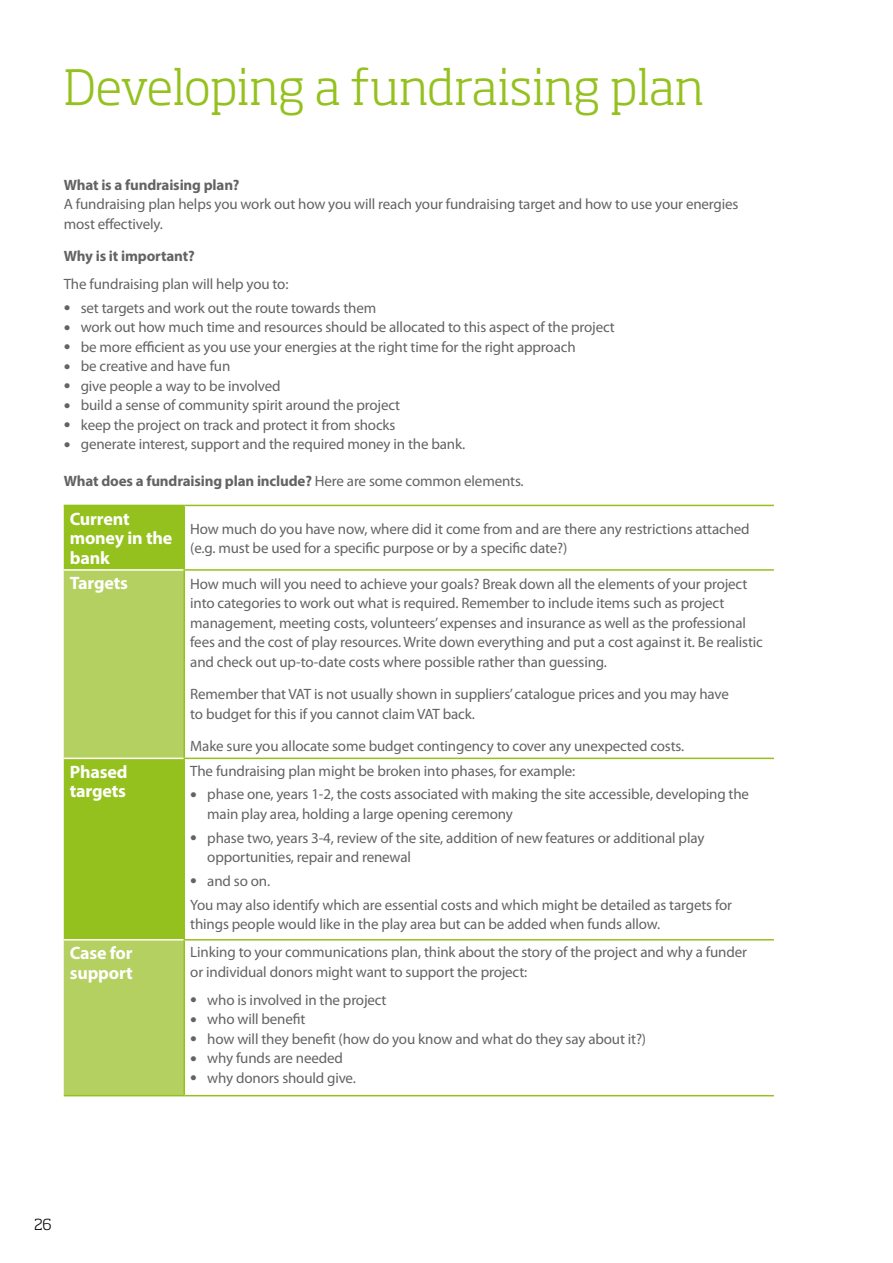
<style>
.page{position:relative;width:893px;height:1263px;background:#fff}
.page>*{position:absolute;margin:0;border:0;box-sizing:border-box;transform-origin:0 0}
.t1{font:300 48px "Soho Std";color:#95c11f}
.t2{font:700 18px/19.5px "Myriad Pro";letter-spacing:-.01em;color:#fff}
.t3{font:15px/19.5px "Myriad Pro";letter-spacing:-.01em;color:#646363}
.t4{font:700 15px "Myriad Pro";letter-spacing:-.01em;color:#646363}
.t5{font:300 15px "Soho Std";color:#000}
.s1{font-size:24px}
.s2{font-weight:400}
</style>
<div class="page">
<div style="left:64px;top:506px;width:120px;height:63px;background:#95c11f"></div>
<svg style="left:64px;top:571px;width:120px;height:524px;background:#a9ca49"></svg>
<svg style="left:185px;top:757px;width:589px;height:338px"></svg>
<hr style="left:64px;top:505px;width:120px;height:1px;background:#95c11f">
<hr style="left:64px;top:1095px;width:120px;height:1px;background:#95c11f">
<hr style="left:184px;top:505px;width:590px;height:1px;background:#95c11f">
<hr style="left:184px;top:569px;width:590px;height:2px;background:#95c11f">
<hr style="left:184px;top:758px;width:590px;height:1px;background:#95c11f">
<hr style="left:184px;top:939px;width:590px;height:1px;background:#95c11f">
<hr style="left:184px;top:1095px;width:590px;height:1px;background:#95c11f">
<hr style="left:64px;top:758px;width:120px;height:1px;background:#fff">
<hr style="left:64px;top:939px;width:120px;height:1px;background:#fff">
<hr style="left:184px;top:506px;width:1px;height:63px;background:#95c11f">
<hr style="left:184px;top:571px;width:1px;height:187px;background:#95c11f">
<hr style="left:184px;top:759px;width:1px;height:180px;background:#95c11f">
<hr style="left:184px;top:940px;width:1px;height:155px;background:#95c11f">
<h1 class="t1" style="left:64px;top:57px;width:642px">Developing a fundraising plan</h1>
<p class="t4" style="left:64px;top:175px;width:177px">What is a fundraising plan?</p>
<p class="t3" style="left:64px;top:194px;width:676px">A fundraising plan helps you work out how you will reach your fundraising target and how to use your energies most effectively.</p>
<p class="t4" style="left:64px;top:246px;width:133px">Why is it important?</p>
<p class="t3" style="left:64px;top:274px;width:226px">The fundraising plan will help you to:</p>
<p class="t3" style="left:64px;top:298px;width:314px"><span class="s1">•</span> set targets and work out the route towards them</p>
<p class="t3" style="left:64px;top:317px;width:552px"><span class="s1">•</span> work out how much time and resources should be allocated to this aspect of the project</p>
<p class="t3" style="left:64px;top:337px;width:513px"><span class="s1">•</span> be more efficient as you use your energies at the right time for the right approach</p>
<p class="t3" style="left:64px;top:356px;width:168px"><span class="s1">•</span> be creative and have fun</p>
<p class="t3" style="left:64px;top:376px;width:218px"><span class="s1">•</span> give people a way to be involved</p>
<p class="t3" style="left:64px;top:395px;width:338px"><span class="s1">•</span> build a sense of community spirit around the project</p>
<p class="t3" style="left:64px;top:415px;width:333px"><span class="s1">•</span> keep the project on track and protect it from shocks</p>
<p class="t3" style="left:64px;top:434px;width:403px"><span class="s1">•</span> generate interest, support and the required money in the bank.</p>
<p class="t4" style="left:64px;top:471px;width:461px">What does a fundraising plan include? <span class="s2">Here are some common elements.</span></p>
<p class="t2" style="left:70px;top:508px;width:104px">Current money in the bank</p>
<p class="t3" style="left:190px;top:518px;width:561px">How much do you have now, where did it come from and are there any restrictions attached (e.g. must be used for a specific purpose or by a specific date?)</p>
<p class="t2" style="left:70px;top:573px;width:60px">Targets</p>
<p class="t3" style="left:190px;top:574px;width:574px">How much will you need to achieve your goals? Break down all the elements of your project into categories to work out what is required. Remember to include items such as project management, meeting costs, volunteers’ expenses and insurance as well as the professional fees and the cost of play resources. Write down everything and put a cost against it. Be realistic and check out up-to-date costs where possible rather than guessing.</p>
<p class="t3" style="left:190px;top:684px;width:540px">Remember that VAT is not usually shown in suppliers’ catalogue prices and you may have to budget for this if you cannot claim VAT back.</p>
<p class="t3" style="left:190px;top:736px;width:496px">Make sure you allocate some budget contingency to cover any unexpected costs.</p>
<p class="t2" style="left:70px;top:761px;width:59px">Phased targets</p>
<p class="t3" style="left:190px;top:761px;width:387px">The fundraising plan might be broken into phases, for example:</p>
<p class="t3" style="left:207px;top:784px;width:543px;text-indent:-17px"><span class="s1">•</span> phase one, years 1-2, the costs associated with making the site accessible, developing the main play area, holding a large opening ceremony</p>
<p class="t3" style="left:207px;top:828px;width:499px;text-indent:-17px"><span class="s1">•</span> phase two, years 3-4, review of the site, addition of new features or additional play opportunities, repair and renewal</p>
<p class="t3" style="left:190px;top:869px;width:543px;line-height:23.7px"><span class="s1">•</span> and so on.<br>You may also identify which are essential costs and which might be detailed as targets for</p>
<p class="t3" style="left:190px;top:914px;width:471px">things people would like in the play area but can be added when funds allow.</p>
<p class="t2" style="left:70px;top:943px;width:65px">Case for support</p>
<p class="t3" style="left:190px;top:942px;width:558px">Linking to your communications plan, think about the story of the project and why a funder or individual donors might want to support the project:</p>
<p class="t3" style="left:190px;top:989px;width:198px"><span class="s1">•</span> who is involved in the project</p>
<p class="t3" style="left:190px;top:1009px;width:117px"><span class="s1">•</span> who will benefit</p>
<p class="t3" style="left:190px;top:1028px;width:457px"><span class="s1">•</span> how will they benefit (how do you know and what do they say about it?)</p>
<p class="t3" style="left:190px;top:1048px;width:154px"><span class="s1">•</span> why funds are needed</p>
<p class="t3" style="left:190px;top:1067px;width:167px"><span class="s1">•</span> why donors should give.</p>
<p class="t5" style="left:34px;top:1215px;width:19px">26</p>
</div>
